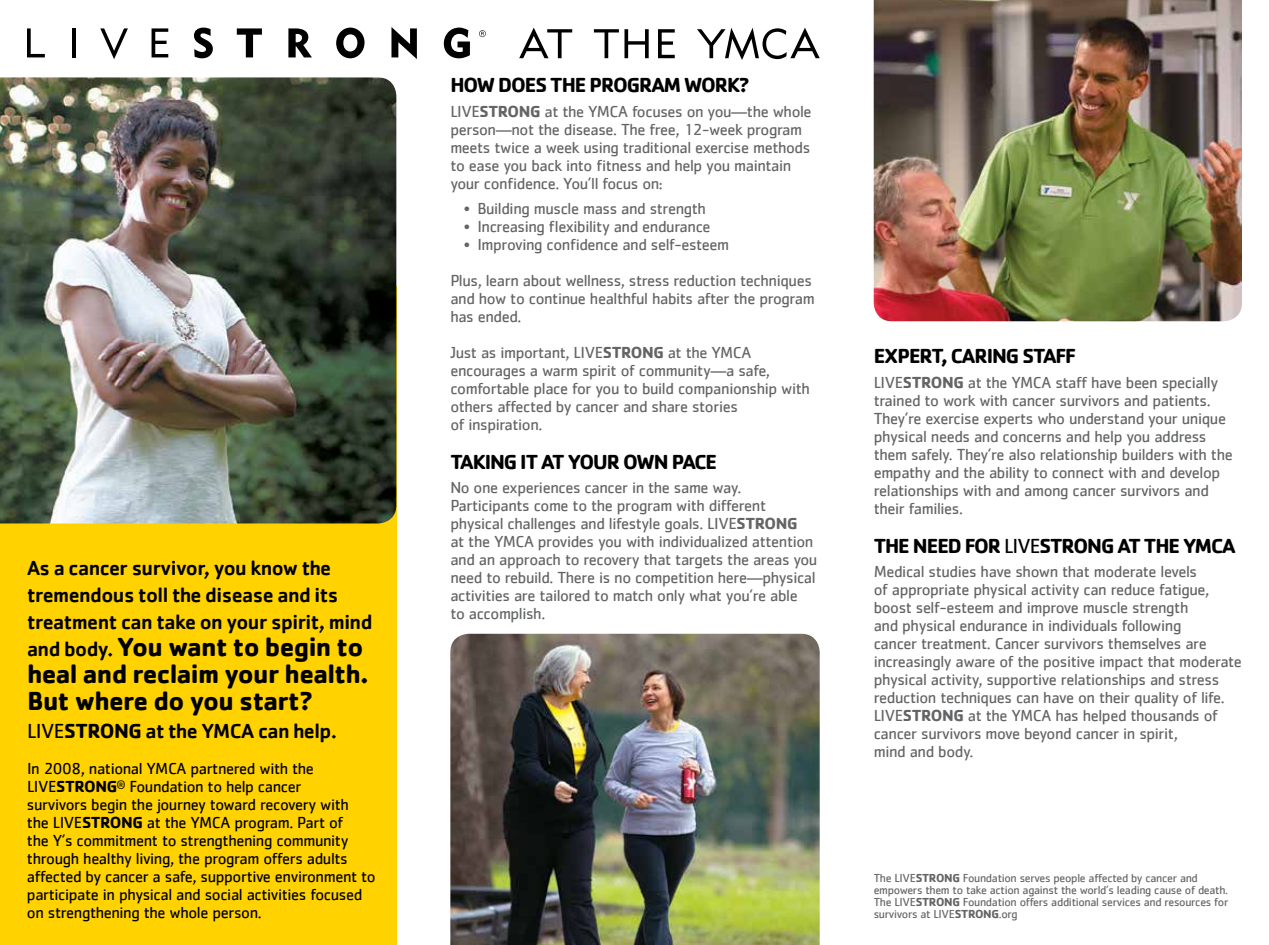
<style>
.page{position:relative;width:1269px;height:945px;background:#fff}
.page>*{position:absolute;margin:0;border:0;box-sizing:border-box;transform-origin:0 0}
.t1{font:700 27px/27px "Cachet";letter-spacing:-.025em;color:#000}
.t2{font:500 21px/27px "Cachet";letter-spacing:-.025em;color:#000}
.t3{font:700 21px "Cachet";letter-spacing:-.05em;color:#000}
.t4{font:16.5px/18px "Cachet";letter-spacing:-.025em;color:#636466}
.t5{font:16.5px/18px "Cachet";letter-spacing:-.025em;color:#000}
.t6{font:12px/12px "Cachet";letter-spacing:-.025em;color:#636466}
.s1{font-weight:500;font-size:21px}
.s2{font-weight:400}
.s3{font-weight:700}
</style>
<div class="page">
<div style="left:0;top:287px;width:396px;height:658px;background:#ffd200"></div>
<svg style="left:27px;top:28px;width:18px;height:29px"></svg>
<hr style="left:72px;top:28px;width:4px;height:29px;background:#000">
<svg style="left:100px;top:28px;width:28px;height:31px"></svg>
<svg style="left:152px;top:28px;width:16px;height:29px"></svg>
<svg style="left:194px;top:28px;width:19px;height:30px"></svg>
<svg style="left:237px;top:28px;width:25px;height:29px"></svg>
<svg style="left:288px;top:28px;width:24px;height:29px"></svg>
<svg style="left:336px;top:28px;width:29px;height:30px"></svg>
<svg style="left:391px;top:27px;width:26px;height:32px"></svg>
<svg style="left:444px;top:28px;width:26px;height:30px"></svg>
<svg style="left:479px;top:30px;width:7px;height:7px"></svg>
<svg style="left:519px;top:28px;width:53px;height:30px"></svg>
<svg style="left:594px;top:29px;width:55px;height:29px"></svg>
<svg style="left:658px;top:29px;width:17px;height:29px"></svg>
<svg style="left:697px;top:28px;width:123px;height:32px"></svg>
<img style="left:874px;top:0;width:368px;height:321px">
<img style="left:450px;top:634px;width:370px;height:311px">
<img style="left:0;top:77px;width:396px;height:446px">
<p class="t2" style="left:27px;top:554px;width:347px">As a cancer survivor, you know the tremendous toll the disease and its treatment can take on your spirit, mind</p>
<h1 class="t1" style="left:27px;top:633px;width:343px"><span class="s1">and body.</span> You want to begin to heal and reclaim your health.<br>But where do you start?</h1>
<p class="t2" style="left:27px;top:717px;width:312px"><span class="s2">LIVE</span><span class="s3">STRONG</span> at the YMCA can help.</p>
<p class="t5" style="left:27px;top:759px;width:350px">In 2008, national YMCA partnered with the LIVE<span class="s3">STRONG</span><sup>®</sup> Foundation to help cancer<br>survivors begin the journey toward recovery with<br>the LIVE<span class="s3">STRONG</span> at the YMCA program. Part of<br>the Y’s commitment to strengthening community through healthy living, the program offers adults affected by cancer a safe, supportive environment to participate in physical and social activities focused on strengthening the whole person.</p>
<p class="t3" style="left:450px;top:71px;width:301px">HOW DOES THE PROGRAM WORK?</p>
<p class="t4" style="left:450px;top:102px;width:363px">LIVE<span class="s3">STRONG</span> at the YMCA focuses on you—the whole person—not the disease. The free, 12-week program meets twice a week using traditional exercise methods to ease you back into fitness and help you maintain your confidence. You’ll focus on:</p>
<p class="t4" style="left:464px;top:199px;width:244px">• Building muscle mass and strength</p>
<p class="t4" style="left:464px;top:217px;width:248px">• Increasing flexibility and endurance</p>
<p class="t4" style="left:450px;top:226px;width:363px;line-height:36px;text-indent:13px">• Improving confidence and self-esteem<br>Plus, learn about wellness, stress reduction techniques</p>
<p class="t4" style="left:450px;top:289px;width:366px">and how to continue healthful habits after the program has ended.</p>
<p class="t4" style="left:450px;top:343px;width:361px">Just as important, LIVE<span class="s3">STRONG</span> at the YMCA encourages a warm spirit of community—a safe, comfortable place for you to build companionship with others affected by cancer and share stories<br>of inspiration.</p>
<p class="t3" style="left:450px;top:448px;width:268px">TAKING IT AT YOUR OWN PACE</p>
<p class="t4" style="left:450px;top:479px;width:369px">No one experiences cancer in the same way.<br>Participants come to the program with different physical challenges and lifestyle goals. LIVE<span class="s3">STRONG<br></span>at the YMCA provides you with individualized attention and an approach to recovery that targets the areas you need to rebuild. There is no competition here—physical activities are tailored to match only what you’re able<br>to accomplish.</p>
<p class="t3" style="left:874px;top:342px;width:204px">EXPERT, CARING STAFF</p>
<p class="t4" style="left:874px;top:373px;width:361px">LIVE<span class="s3">STRONG</span> at the YMCA staff have been specially trained to work with cancer survivors and patients.<br>They’re exercise experts who understand your unique physical needs and concerns and help you address them safely. They’re also relationship builders with the empathy and the ability to connect with and develop relationships with and among cancer survivors and their families.</p>
<p class="t3" style="left:874px;top:532px;width:363px">THE NEED FOR <span class="s2">LIVE</span>STRONG AT THE YMCA</p>
<p class="t4" style="left:874px;top:563px;width:370px">Medical studies have shown that moderate levels<br>of appropriate physical activity can reduce fatigue, boost self-esteem and improve muscle strength<br>and physical endurance in individuals following<br>cancer treatment. Cancer survivors themselves are increasingly aware of the positive impact that moderate physical activity, supportive relationships and stress reduction techniques can have on their quality of life.<br>LIVE<span class="s3">STRONG</span> at the YMCA has helped thousands of cancer survivors move beyond cancer in spirit,<br>mind and body.</p>
<p class="t6" style="left:874px;top:872px;width:356px">The LIVE<span class="s3">STRONG</span> Foundation serves people affected by cancer and empowers them to take action against the world’s leading cause of death.<br>The LIVE<span class="s3">STRONG</span> Foundation offers additional services and resources for survivors at LIVE<span class="s3">STRONG</span>.org</p>
</div>
